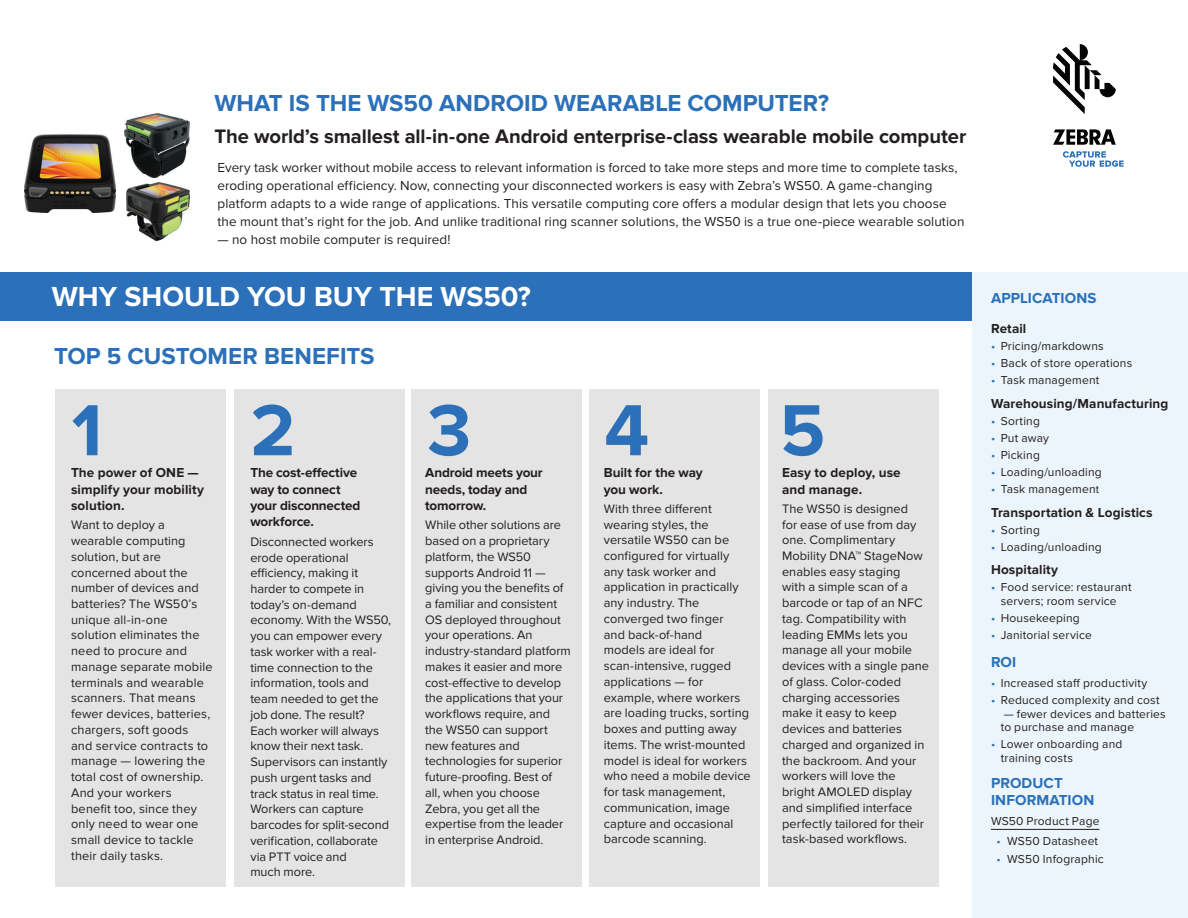
<style>
.page{position:relative;width:1188px;height:918px;background:#fff}
.page>*{position:absolute;margin:0;border:0;box-sizing:border-box;transform-origin:0 0}
.t1{font:700 75px "Proxima Nova";color:#2b70b8}
.t2{font:700 28.5px "Proxima Nova";letter-spacing:-.005em;color:#fff}
.t3{font:700 24px "Proxima Nova";color:#2b70b8}
.t4{font:700 20.25px "Proxima Nova";letter-spacing:-.005em;color:#231f20}
.t5{font:700 15px/16.5px "Proxima Nova";letter-spacing:.01em;color:#2b70b8}
.t6{font:13.5px/18px "Proxima Nova";letter-spacing:.005em;color:#231f20}
.t7{font:700 13.5px/16.5px "Proxima Nova";letter-spacing:.005em;color:#231f20}
.t8{font:12.75px/15.8px "Proxima Nova";letter-spacing:.005em;color:#231f20}
.t9{font:12px/13.5px "Proxima Nova";letter-spacing:.015em;color:#231f20}
.s1{color:#2b70b8}
.s2{font-size:11.25px}
</style>
<div class="page">
<div style="left:0;top:273px;width:1188px;height:48px;background:#2b70b8"></div>
<div style="left:972px;top:273px;width:216px;height:645px;background:#ecf5fb"></div>
<div style="left:234px;top:389px;width:171px;height:498px;background:#e5e4e4"></div>
<div style="left:590px;top:389px;width:170px;height:498px;background:#e5e4e4"></div>
<div style="left:411px;top:389px;width:171px;height:498px;background:#e5e4e4"></div>
<div style="left:768px;top:389px;width:171px;height:498px;background:#e5e4e4"></div>
<div style="left:56px;top:389px;width:170px;height:498px;background:#e5e4e4"></div>
<svg style="left:1053px;top:44px;width:63px;height:70px"></svg>
<svg style="left:1053px;top:129px;width:63px;height:16px"></svg>
<svg style="left:1063px;top:151px;width:61px;height:16px"></svg>
<img style="left:24px;top:134px;width:91px;height:79px">
<img style="left:126px;top:183px;width:63px;height:57px">
<img style="left:125px;top:113px;width:65px;height:64px">
<hr style="left:991px;top:829px;width:109px;height:1px;background:#231f20">
<h3 class="t3" style="left:214px;top:89px;width:616px">WHAT IS THE WS50 ANDROID WEARABLE COMPUTER?</h3>
<h3 class="t4" style="left:214px;top:125px;width:753px">The world’s smallest all-in-one Android enterprise-class wearable mobile computer</h3>
<p class="t6" style="left:218px;top:158px;width:748px">Every task worker without mobile access to relevant information is forced to take more steps and more time to complete tasks, eroding operational efficiency. Now, connecting your disconnected workers is easy with Zebra’s WS50. A game-changing platform adapts to a wide range of applications. This versatile computing core offers a modular design that lets you choose the mount that’s right for the job. And unlike traditional ring scanner solutions, the WS50 is a true one-piece wearable solution</p>
<p class="t6" style="left:218px;top:230px;width:235px">— no host mobile computer is required!</p>
<h2 class="t2" style="left:52px;top:280px;width:481px">WHY SHOULD YOU BUY THE WS50?</h2>
<h3 class="t3" style="left:54px;top:342px;width:322px">TOP 5 CUSTOMER BENEFITS</h3>
<h1 class="t1" style="left:72px;top:387px;width:32px">1</h1>
<p class="t7" style="left:71px;top:465px;width:129px">The power of ONE —</p>
<p class="t7" style="left:71px;top:481px;width:134px">simplify your mobility solution.</p>
<p class="t8" style="left:71px;top:517px;width:143px">Want to deploy a wearable computing solution, but are concerned about the number of devices and batteries? The WS50’s unique all-in-one solution eliminates the need to procure and manage separate mobile terminals and wearable scanners. That means fewer devices, batteries, chargers, soft goods and service contracts to manage — lowering the total cost of ownership.<br>And your workers benefit too, since they only need to wear one small device to tackle their daily tasks.</p>
<h1 class="t1" style="left:250px;top:387px;width:46px">2</h1>
<p class="t7" style="left:250px;top:465px;width:112px">The cost-effective way to connect your disconnected workforce.</p>
<p class="t8" style="left:250px;top:534px;width:142px">Disconnected workers erode operational efficiency, making it harder to compete in today’s on-demand economy. With the WS50, you can empower every task worker with a real&shy;time connection to the information, tools and team needed to get the job done. The result?<br>Each worker will always know their next task.<br>Supervisors can instantly push urgent tasks and track status in real time.<br>Workers can capture barcodes for split-second verification, collaborate via PTT voice and<br>much more.</p>
<h1 class="t1" style="left:427px;top:387px;width:46px">3</h1>
<p class="t7" style="left:425px;top:465px;width:119px">Android meets your</p>
<p class="t7" style="left:425px;top:481px;width:104px">needs, today and tomorrow.</p>
<p class="t8" style="left:425px;top:517px;width:147px">While other solutions are based on a proprietary platform, the WS50 supports Android 11 — giving you the benefits of a familiar and consistent<br>OS deployed throughout your operations. An industry-standard platform makes it easier and more cost-effective to develop the applications that your workflows require, and the WS50 can support new features and technologies for superior future-proofing. Best of<br>all, when you choose<br>Zebra, you get all the expertise from the leader in enterprise Android.</p>
<h1 class="t1" style="left:604px;top:387px;width:46px">4</h1>
<p class="t7" style="left:604px;top:465px;width:101px">Built for the way you work.</p>
<p class="t8" style="left:604px;top:501px;width:148px">With three different wearing styles, the versatile WS50 can be configured for virtually any task worker and application in practically any industry. The converged two finger<br>and back-of-hand<br>models are ideal for scan-intensive, rugged applications — for example, where workers are loading trucks, sorting boxes and putting away items. The wrist-mounted model is ideal for workers who need a mobile device for task management, communication, image capture and occasional barcode scanning.</p>
<h1 class="t1" style="left:780px;top:387px;width:47px">5</h1>
<p class="t7" style="left:782px;top:465px;width:120px">Easy to deploy, use and manage.</p>
<p class="t8" style="left:782px;top:501px;width:149px">The WS50 is designed<br>for ease of use from day one. Complimentary<br>Mobility DNA™ StageNow enables easy staging<br>with a simple scan of a barcode or tap of an NFC tag. Compatibility with leading EMMs lets you manage all your mobile devices with a single pane of glass. Color-coded charging accessories make it easy to keep devices and batteries charged and organized in the backroom. And your workers will love the bright AMOLED display and simplified interface perfectly tailored for their task-based workflows.</p>
<p class="t5" style="left:991px;top:290px;width:107px">APPLICATIONS</p>
<p class="t7" style="left:991px;top:321px;width:37px">Retail</p>
<p class="t9" style="left:991px;top:340px;width:114px"><span class="s1">•</span> Pricing/markdowns</p>
<p class="t9" style="left:991px;top:357px;width:143px"><span class="s1">•</span> Back of store operations</p>
<p class="t9" style="left:991px;top:374px;width:110px"><span class="s1">•</span> Task management</p>
<p class="t7" style="left:991px;top:395px;width:179px">Warehousing/Manufacturing</p>
<p class="t9" style="left:991px;top:414px;width:50px"><span class="s1">•</span> Sorting</p>
<p class="t9" style="left:991px;top:431px;width:60px"><span class="s1">•</span> Put away</p>
<p class="t9" style="left:991px;top:448px;width:50px"><span class="s1">•</span> Picking</p>
<p class="t9" style="left:991px;top:465px;width:112px"><span class="s1">•</span> Loading/unloading</p>
<p class="t9" style="left:991px;top:482px;width:110px"><span class="s1">•</span> Task managemen<span class="s2">t</span></p>
<p class="t7" style="left:991px;top:504px;width:163px">Transportation &amp; Logistics</p>
<p class="t9" style="left:991px;top:523px;width:50px"><span class="s1">•</span> Sorting</p>
<p class="t9" style="left:991px;top:540px;width:112px"><span class="s1">•</span> Loading/unloading</p>
<p class="t7" style="left:991px;top:562px;width:69px">Hospitality</p>
<p class="t9" style="left:991px;top:580px;width:142px;text-align:center"><span class="s1">•</span> Food service: restaurant servers; room service</p>
<p class="t9" style="left:991px;top:611px;width:90px"><span class="s1">•</span> Housekeeping</p>
<p class="t9" style="left:991px;top:628px;width:102px"><span class="s1">•</span> Janitorial service</p>
<p class="t5" style="left:991px;top:654px;width:27px">ROI</p>
<p class="t9" style="left:991px;top:677px;width:158px"><span class="s1">•</span> Increased staff productivity</p>
<p class="t9" style="left:991px;top:694px;width:170px"><span class="s1">•</span> Reduced complexity and cost</p>
<p class="t9" style="left:1001px;top:707px;width:167px">— fewer devices and batteries to purchase and manage</p>
<p class="t9" style="left:1001px;top:738px;width:123px;text-indent:-10px"><span class="s1">•</span> Lower onboarding and training costs</p>
<p class="t5" style="left:991px;top:775px;width:105px">PRODUCT<br>INFORMATION</p>
<p class="t9" style="left:991px;top:815px;width:110px">WS50 Product Page</p>
<p class="t9" style="left:996px;top:835px;width:103px"><span class="s1">•</span> WS50 Datasheet</p>
<p class="t9" style="left:996px;top:853px;width:109px"><span class="s1">•</span> WS50 Infographic</p>
</div>
